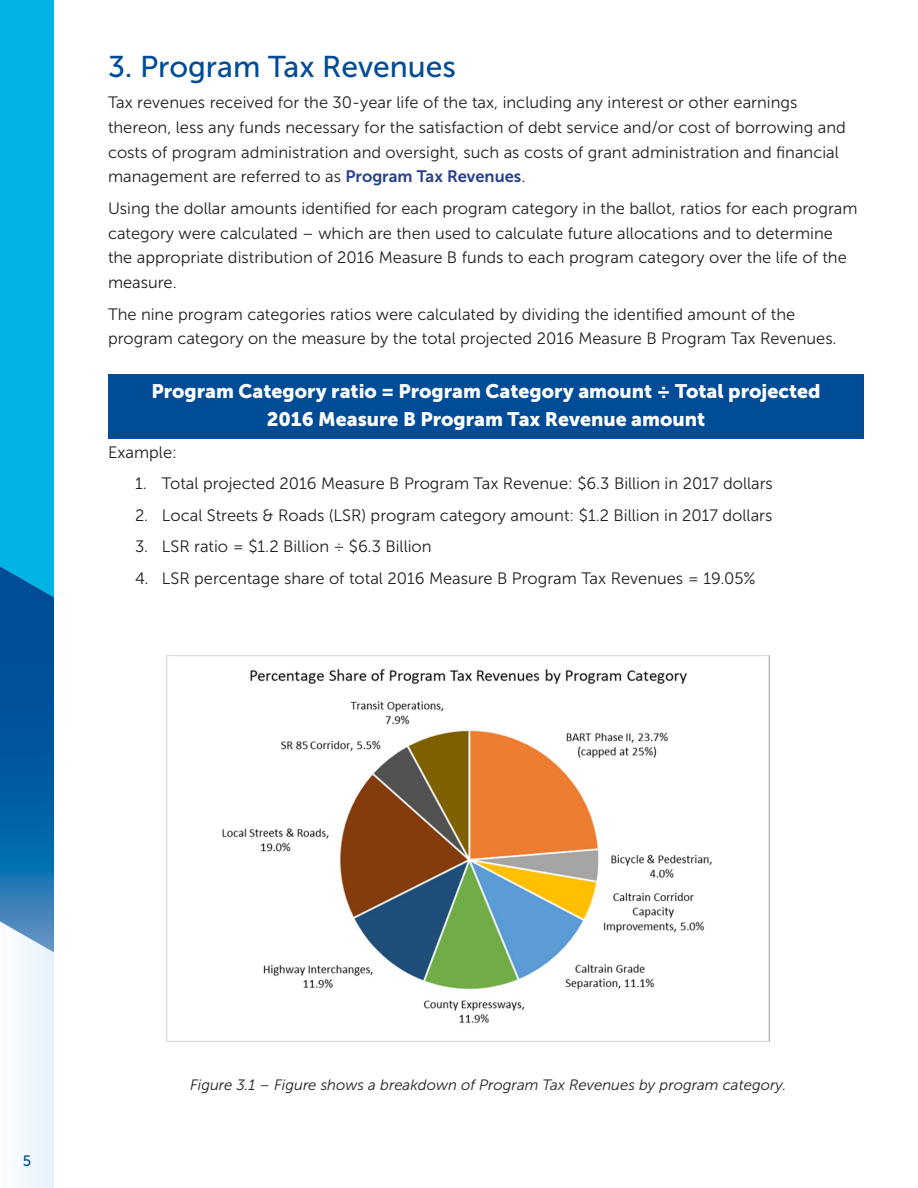
<style>
.page{position:relative;width:918px;height:1188px;background:#fff}
.page>*{position:absolute;margin:0;border:0;box-sizing:border-box;transform-origin:0 0}
.t1{font:30px "Museo Sans 500";color:#004c97}
.t2{font:19.5px "Museo Sans 900";color:#fff}
.t3{font:16.5px/24.8px "Museo Sans 300";color:#231f20}
.t4{font:italic 15px "Museo Sans 300";color:#231f20}
.t5{font:15px "Museo Sans 500";color:#004c97}
.s1{font-family:"Museo Sans 700";color:#253f8e}
</style>
<div class="page">
<div style="left:0;top:0;width:54px;height:1188px;background:#f1f7fd"></div>
<svg style="left:0;top:0;width:54px;height:952px;background:#0896cd"></svg>
<div style="left:108px;top:374px;width:756px;height:64px;background:#004c97"></div>
<img style="left:167px;top:656px;width:603px;height:386px">
<p class="t1" style="left:108px;top:50px;width:350px">3. Program Tax Revenues</p>
<p class="t3" style="left:108px;top:90px;width:739px">Tax revenues received for the 30-year life of the tax, including any interest or other earnings thereon, less any funds necessary for the satisfaction of debt service and/or cost of borrowing and costs of program administration and oversight, such as costs of grant administration and financial management are referred to as <span class="s1">Program Tax Revenues</span>.</p>
<p class="t3" style="left:108px;top:196px;width:751px">Using the dollar amounts identified for each program category in the ballot, ratios for each program category were calculated – which are then used to calculate future allocations and to determine the appropriate distribution of 2016 Measure B funds to each program category over the life of the measure.</p>
<p class="t3" style="left:108px;top:302px;width:730px">The nine program categories ratios were calculated by dividing the identified amount of the program category on the measure by the total projected 2016 Measure B Program Tax Revenues.</p>
<p class="t2" style="left:151px;top:380px;width:671px">Program Category ratio = Program Category amount ÷ Total projected</p>
<p class="t2" style="left:267px;top:408px;width:440px">2016 Measure B Program Tax Revenue amount</p>
<p class="t3" style="left:108px;top:440px;width:70px">Example:</p>
<p class="t3" style="left:135px;top:471px;width:639px">1. Total projected 2016 Measure B Program Tax Revenue: $6.3 Billion in 2017 dollars</p>
<p class="t3" style="left:135px;top:503px;width:639px">2. Local Streets &amp; Roads (LSR) program category amount: $1.2 Billion in 2017 dollars</p>
<p class="t3" style="left:135px;top:534px;width:298px">3. LSR ratio = $1.2 Billion ÷ $6.3 Billion</p>
<p class="t3" style="left:135px;top:566px;width:622px">4. LSR percentage share of total 2016 Measure B Program Tax Revenues = 19.05%</p>
<p class="t5" style="left:23px;top:1153px;width:10px">5</p>
<p class="t4" style="left:190px;top:1077px;width:598px">Figure 3.1 – Figure shows a breakdown of Program Tax Revenues by program category.</p>
</div>
